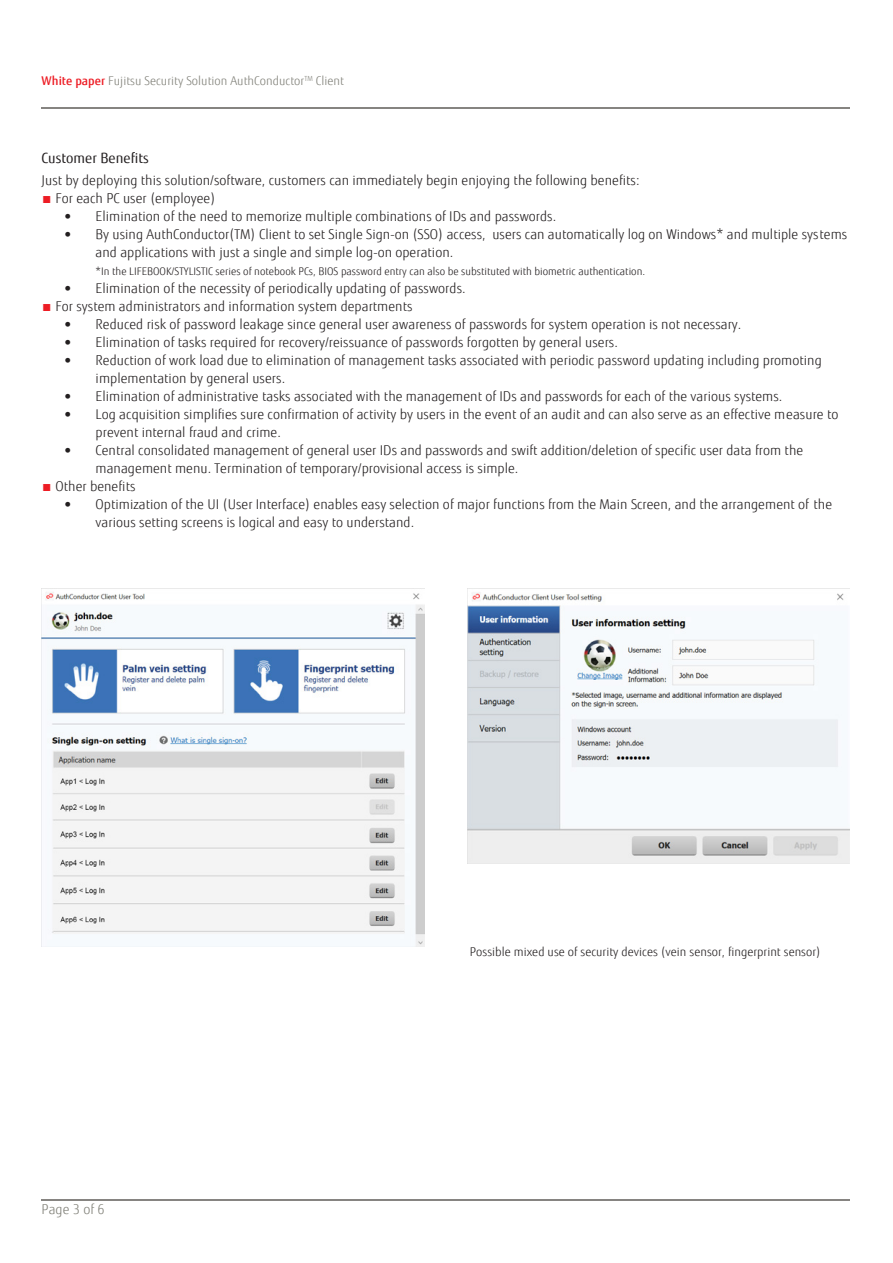
<style>
.page{position:relative;width:893px;height:1263px;background:#fff}
.page>*{position:absolute;margin:0;border:0;box-sizing:border-box;transform-origin:0 0}
.t1{font:14.1px "Fujitsu Sans";letter-spacing:.005em;color:#231f20}
.t2{font:300 13.5px/18px "Fujitsu Sans";letter-spacing:.005em;color:#231f20}
.t3{font:300 13.5px "Fujitsu Sans";letter-spacing:.005em;color:#818179}
.t4{font:300 12px "Fujitsu Sans";letter-spacing:.005em;color:#231f20}
.t5{font:300 12px "Fujitsu Sans";letter-spacing:.005em;color:#818179}
.t6{font:300 10.5px "Fujitsu Sans";letter-spacing:.005em;color:#231f20}
.s1{font-weight:500;color:#ed1c24}
.s2{font-size:20.25px}
</style>
<div class="page">
<img style="left:467px;top:588px;width:382px;height:276px">
<hr style="left:42px;top:1199px;width:807px;height:1px;background:#868481">
<hr style="left:42px;top:108px;width:807px;height:1px;background:#868481">
<img style="left:42px;top:588px;width:382px;height:359px">
<p class="t5" style="left:42px;top:74px;width:304px"><span class="s1">White paper</span> Fujitsu Security Solution AuthConductor<sup>TM</sup> Client</p>
<p class="t1" style="left:42px;top:150px;width:109px">Customer Benefits</p>
<p class="t2" style="left:56px;top:171px;width:585px;text-indent:-14px">Just by deploying this solution/software, customers can immediately begin enjoying the following benefits:<br>For each PC user (employee)</p>
<p class="t2" style="left:63px;top:207px;width:495px"><span class="s2">•</span> Elimination of the need to memorize multiple combinations of IDs and passwords.</p>
<p class="t2" style="left:96px;top:225px;width:753px;text-indent:-33px"><span class="s2">•</span> By using AuthConductor(TM) Client to set Single Sign-on (SSO) access, users can automatically log on Windows* and multiple systems and applications with just a single and simple log-on operation.</p>
<p class="t6" style="left:96px;top:265px;width:551px">*In the LIFEBOOK/STYLISTIC series of notebook PCs, BIOS password entry can also be substituted with biometric authentication.</p>
<p class="t2" style="left:56px;top:279px;width:411px;text-indent:7px"><span class="s2">•</span> Elimination of the necessity of periodically updating of passwords.<br>For system administrators and information system departments</p>
<p class="t2" style="left:63px;top:315px;width:680px"><span class="s2">•</span> Reduced risk of password leakage since general user awareness of passwords for system operation is not necessary.</p>
<p class="t2" style="left:63px;top:333px;width:557px"><span class="s2">•</span> Elimination of tasks required for recovery/reissuance of passwords forgotten by general users.</p>
<p class="t2" style="left:96px;top:351px;width:727px;text-indent:-33px"><span class="s2">•</span> Reduction of work load due to elimination of management tasks associated with periodic password updating including promoting implementation by general users.</p>
<p class="t2" style="left:63px;top:387px;width:721px"><span class="s2">•</span> Elimination of administrative tasks associated with the management of IDs and passwords for each of the various systems.</p>
<p class="t2" style="left:96px;top:405px;width:744px;text-indent:-33px"><span class="s2">•</span> Log acquisition simplifies sure confirmation of activity by users in the event of an audit and can also serve as an effective measure to prevent internal fraud and crime.</p>
<p class="t2" style="left:63px;top:441px;width:742px"><span class="s2">•</span> Central consolidated management of general user IDs and passwords and swift addition/deletion of specific user data from the</p>
<p class="t2" style="left:96px;top:459px;width:424px">management menu. Termination of temporary/provisional access is simple.</p>
<p class="t2" style="left:56px;top:477px;width:81px">Other benefits</p>
<p class="t2" style="left:96px;top:495px;width:738px;text-indent:-33px"><span class="s2">•</span> Optimization of the UI (User Interface) enables easy selection of major functions from the Main Screen, and the arrangement of the various setting screens is logical and easy to understand.</p>
<p class="t3" style="left:42px;top:1201px;width:65px">Page 3 of 6</p>
<p class="t4" style="left:470px;top:945px;width:352px">Possible mixed use of security devices (vein sensor, fingerprint sensor)</p>
</div>
